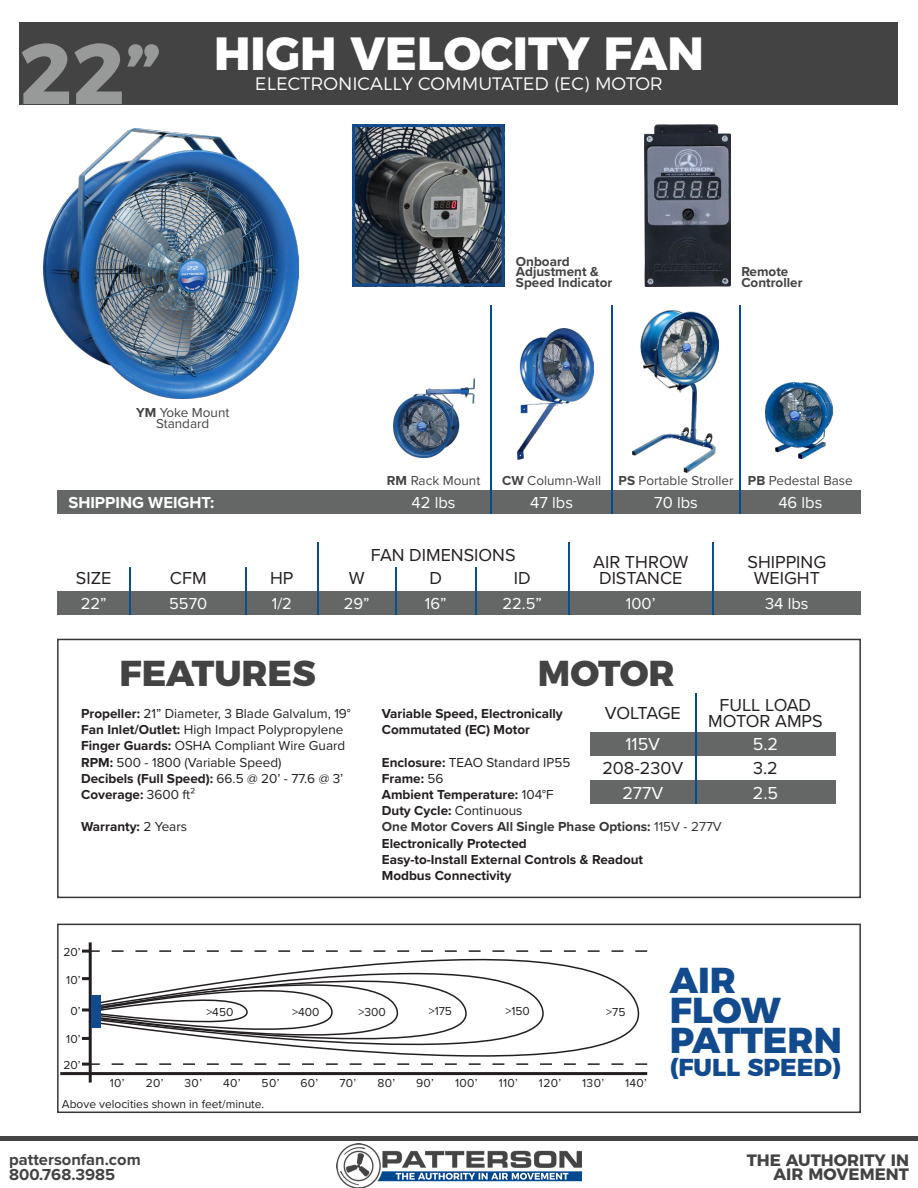
<style>
.page{position:relative;width:918px;height:1188px;background:#fff}
.page>*{position:absolute;margin:0;border:0;box-sizing:border-box;transform-origin:0 0}
.t1{font:700 85.5px "Montserrat";color:#989999}
.t2{font:800 46.5px "Montserrat";color:#fff}
.t3{font:800 36px/30px "Montserrat";color:#124a8e}
.t4{font:800 36px "Montserrat";color:#434343}
.t5{font:800 24.45px "Montserrat";color:#124a8e}
.t6{font:18px/16.5px "Proxima Nova";color:#231f20;text-align:center}
.t7{font:300 18px "Montserrat";color:#fff}
.t8{font:18px "Proxima Nova";color:#fff}
.t9{font:18px "Proxima Nova";letter-spacing:-.03em;color:#231f20}
.t10{font:16.5px "Proxima Nova";color:#fff}
.t11{font:700 16.5px/15px "Proxima Nova";color:#434343}
.t12{font:700 16.5px/13.5px "Montserrat";color:#434343;text-align:right}
.t13{font:700 16.5px "Proxima Nova";color:#fff}
.t14{font:700 13.5px/16.2px "Proxima Nova";color:#231f20}
.t15{font:13.5px/16.2px "Proxima Nova";color:#231f20}
.t16{font:13.5px/10.5px "Proxima Nova";color:#434343;text-align:center}
.t17{font:700 13.5px/10.5px "Proxima Nova";color:#434343}
.t18{font:12px/26px "Proxima Nova";color:#231f20}
.s1{font-weight:700}
.s2{font-weight:400}
.s3{color:#363636}
.s4{font-weight:400;color:#363636}
</style>
<div class="page">
<svg style="left:87px;top:923px;width:585px;height:160px"></svg>
<svg style="left:92px;top:932px;width:479px;height:151px"></svg>
<svg style="left:95px;top:947px;width:394px;height:125px"></svg>
<div style="left:57px;top:924px;width:804px;height:189px;border:2px solid #363636"></div>
<hr style="left:60px;top:1072px;width:587px;height:3px;background:#231f20">
<svg style="left:82px;top:950px;width:565px;height:116px"></svg>
<hr style="left:89px;top:942px;width:3px;height:141px;background:#231f20">
<div style="left:92px;top:995px;width:9px;height:32px;background:#124a8e"></div>
<div style="left:57px;top:591px;width:804px;height:24px;background:#656666"></div>
<hr style="left:130px;top:567px;width:1px;height:48px;background:#0a4f8c">
<hr style="left:245px;top:567px;width:2px;height:48px;background:#0a4f8c">
<hr style="left:317px;top:543px;width:1px;height:72px;background:#0a4f8c">
<hr style="left:395px;top:567px;width:2px;height:48px;background:#0a4f8c">
<hr style="left:475px;top:567px;width:2px;height:48px;background:#0a4f8c">
<hr style="left:568px;top:543px;width:2px;height:72px;background:#0a4f8c">
<hr style="left:712px;top:543px;width:2px;height:72px;background:#0a4f8c">
<div style="left:57px;top:491px;width:804px;height:23px;background:#656666"></div>
<img style="left:632px;top:310px;width:87px;height:163px">
<img style="left:517px;top:328px;width:76px;height:131px">
<img style="left:765px;top:382px;width:67px;height:77px">
<hr style="left:739px;top:306px;width:1px;height:208px;background:#004c8d">
<hr style="left:612px;top:306px;width:1px;height:208px;background:#004c8d">
<hr style="left:490px;top:306px;width:2px;height:208px;background:#004c8d">
<img style="left:394px;top:378px;width:80px;height:80px">
<img style="left:43px;top:129px;width:255px;height:270px">
<div style="left:20px;top:22px;width:878px;height:83px;background:#434343"></div>
<div style="left:57px;top:639px;width:804px;height:259px;border:2px solid #363636"></div>
<div style="left:0;top:1136px;width:918px;height:5px;background:#454545"></div>
<img style="left:337px;top:1144px;width:244px;height:44px">
<img style="left:645px;top:124px;width:86px;height:162px">
<img style="left:356px;top:128px;width:145px;height:154px">
<div style="left:352px;top:124px;width:153px;height:162px;border:3px solid #124a8e"></div>
<div style="left:590px;top:732px;width:245px;height:23px;background:#656666"></div>
<div style="left:590px;top:781px;width:245px;height:23px;background:#656666"></div>
<hr style="left:695px;top:694px;width:1px;height:110px;background:#004c8d">
<h1 class="t1" style="left:20px;top:3px;width:144px">22”</h1>
<h2 class="t2" style="left:214px;top:15px;width:491px">HIGH VELOCITY FAN</h2>
<h3 class="t7" style="left:255px;top:69px;width:410px">ELECTRONICALLY COMMUTATED (EC) MOTOR</h3>
<p class="t17" style="left:516px;top:255px;width:98px">Onboard<br>Adjustment &amp;<br>Speed Indicator</p>
<p class="t17" style="left:741px;top:266px;width:63px">Remote<br>Controller</p>
<p class="t16" style="left:136px;top:407px;width:95px"><span class="s1">YM</span> Yoke Mount<br>Standard</p>
<p class="t13" style="left:69px;top:490px;width:147px">SHIPPING WEIGHT:</p>
<p class="t16" style="left:387px;top:475px;width:95px"><span class="s1">RM</span> Rack Mount</p>
<p class="t16" style="left:502px;top:475px;width:100px"><span class="s1">CW</span> Column-Wall</p>
<p class="t16" style="left:619px;top:475px;width:236px"><span class="s1">PS</span> Portable Stroller <span class="s1">PB</span> Pedestal Base</p>
<p class="t10" style="left:412px;top:490px;width:46px">42 lbs</p>
<p class="t10" style="left:530px;top:490px;width:44px">47 lbs</p>
<p class="t10" style="left:654px;top:490px;width:45px">70 lbs</p>
<p class="t10" style="left:778px;top:490px;width:46px">46 lbs</p>
<h3 class="t6" style="left:371px;top:546px;width:146px">FAN DIMENSIONS</h3>
<h3 class="t6" style="left:76px;top:569px;width:37px">SIZE</h3>
<h3 class="t6" style="left:170px;top:569px;width:38px">CFM</h3>
<h3 class="t6" style="left:270px;top:569px;width:25px">HP</h3>
<h3 class="t6" style="left:349px;top:569px;width:17px">W</h3>
<h3 class="t6" style="left:430px;top:569px;width:14px">D</h3>
<h3 class="t6" style="left:514px;top:569px;width:18px">ID</h3>
<h3 class="t6" style="left:593px;top:553px;width:97px">AIR THROW<br>DISTANCE</h3>
<h3 class="t6" style="left:748px;top:553px;width:80px">SHIPPING<br>WEIGHT</h3>
<p class="t10" style="left:81px;top:591px;width:27px">22”</p>
<p class="t10" style="left:169px;top:591px;width:40px">5570</p>
<p class="t10" style="left:272px;top:591px;width:22px">1/2</p>
<p class="t10" style="left:344px;top:591px;width:27px">29”</p>
<p class="t10" style="left:425px;top:591px;width:23px">16”</p>
<p class="t10" style="left:503px;top:591px;width:41px">22.5”</p>
<p class="t10" style="left:626px;top:591px;width:31px">100’</p>
<p class="t10" style="left:765px;top:591px;width:45px">34 lbs</p>
<h3 class="t4" style="left:119px;top:643px;width:198px">FEATURES</h3>
<h3 class="t4" style="left:538px;top:643px;width:138px">MOTOR</h3>
<p class="t15" style="left:81px;top:705px;width:271px"><span class="s1">Propeller:</span> 21” Diameter, 3 Blade Galvalum, 19° <span class="s1">Fan Inlet/Outlet:</span> High Impact Polypropylene <span class="s1">Finger Guards:</span> OSHA Compliant Wire Guard <span class="s1">RPM:</span> 500 - 1800 (Variable Speed)<br><span class="s1">Decibels (Full Speed):</span> 66.5 @ 20’ - 77.6 @ 3’ <span class="s1">Coverage:</span> 3600 ft²</p>
<p class="t14" style="left:81px;top:818px;width:108px">Warranty: <span class="s2">2 Years</span></p>
<h3 class="t6" style="left:708px;top:696px;width:116px">FULL LOAD<br>MOTOR AMPS</h3>
<h3 class="t9" style="left:605px;top:700px;width:77px">VOLTAGE</h3>
<h3 class="t8" style="left:625px;top:731px;width:36px">115V</h3>
<h3 class="t6" style="left:602px;top:759px;width:82px">208-230V</h3>
<p class="t14" style="left:382px;top:705px;width:182px">Variable Speed, Electronically<br>Commutated (EC) Motor</p>
<p class="t14" style="left:382px;top:754px;width:341px">Enclosure: <span class="s2">TEAO Standard IP55<br></span>Frame: <span class="s2">56<br></span>Ambient Temperature: <span class="s2">104°F<br></span>Duty Cycle: <span class="s2">Continuous<br></span><span class="s3">One Motor Covers All Single Phase Options:</span> <span class="s4">115V - 277V<br></span>Electronically Protected<br>Easy-to-Install External Controls &amp; Readout<br>Modbus Connectivity</p>
<h3 class="t8" style="left:753px;top:731px;width:27px">5.2</h3>
<h3 class="t6" style="left:753px;top:759px;width:26px">3.2</h3>
<h3 class="t8" style="left:622px;top:779px;width:42px">277V</h3>
<h3 class="t8" style="left:753px;top:779px;width:27px">2.5</h3>
<p class="t18" style="left:63px;top:938px;width:19px">20’</p>
<p class="t18" style="left:66px;top:966px;width:16px">10’</p>
<p class="t18" style="left:70px;top:997px;width:12px">0’</p>
<p class="t18" style="left:63px;top:1025px;width:19px">10’<br>20’</p>
<p class="t18" style="left:206px;top:998px;width:29px">&gt;450</p>
<p class="t18" style="left:292px;top:998px;width:29px">&gt;400</p>
<p class="t18" style="left:358px;top:998px;width:29px">&gt;300</p>
<p class="t18" style="left:429px;top:997px;width:25px">&gt;175</p>
<p class="t18" style="left:505px;top:997px;width:26px">&gt;150</p>
<p class="t18" style="left:606px;top:998px;width:21px">&gt;75</p>
<p class="t18" style="left:110px;top:1070px;width:16px">10’</p>
<p class="t18" style="left:146px;top:1070px;width:19px">20’</p>
<p class="t18" style="left:185px;top:1070px;width:19px">30’</p>
<p class="t18" style="left:223px;top:1070px;width:19px">40’</p>
<p class="t18" style="left:262px;top:1070px;width:19px">50’</p>
<p class="t18" style="left:301px;top:1070px;width:19px">60’</p>
<p class="t18" style="left:339px;top:1070px;width:18px">70’</p>
<p class="t18" style="left:377px;top:1070px;width:19px">80’</p>
<p class="t18" style="left:416px;top:1070px;width:19px">90’</p>
<p class="t18" style="left:455px;top:1070px;width:24px">100’</p>
<p class="t18" style="left:499px;top:1070px;width:21px">110’</p>
<p class="t18" style="left:539px;top:1070px;width:24px">120’</p>
<p class="t18" style="left:582px;top:1070px;width:23px">130’</p>
<p class="t18" style="left:625px;top:1070px;width:23px">140’</p>
<p class="t18" style="left:62px;top:1091px;width:204px">Above velocities shown in feet/minute.</p>
<h3 class="t3" style="left:670px;top:962px;width:174px">AIR<br>FLOW<br>PATTERN</h3>
<h3 class="t5" style="left:670px;top:1047px;width:173px">(FULL SPEED)</h3>
<p class="t11" style="left:9px;top:1152px;width:133px">pattersonfan.com<br>800.768.3985</p>
<p class="t12" style="left:747px;top:1153px;width:164px">THE AUTHORITY IN<br>AIR MOVEMENT</p>
</div>
